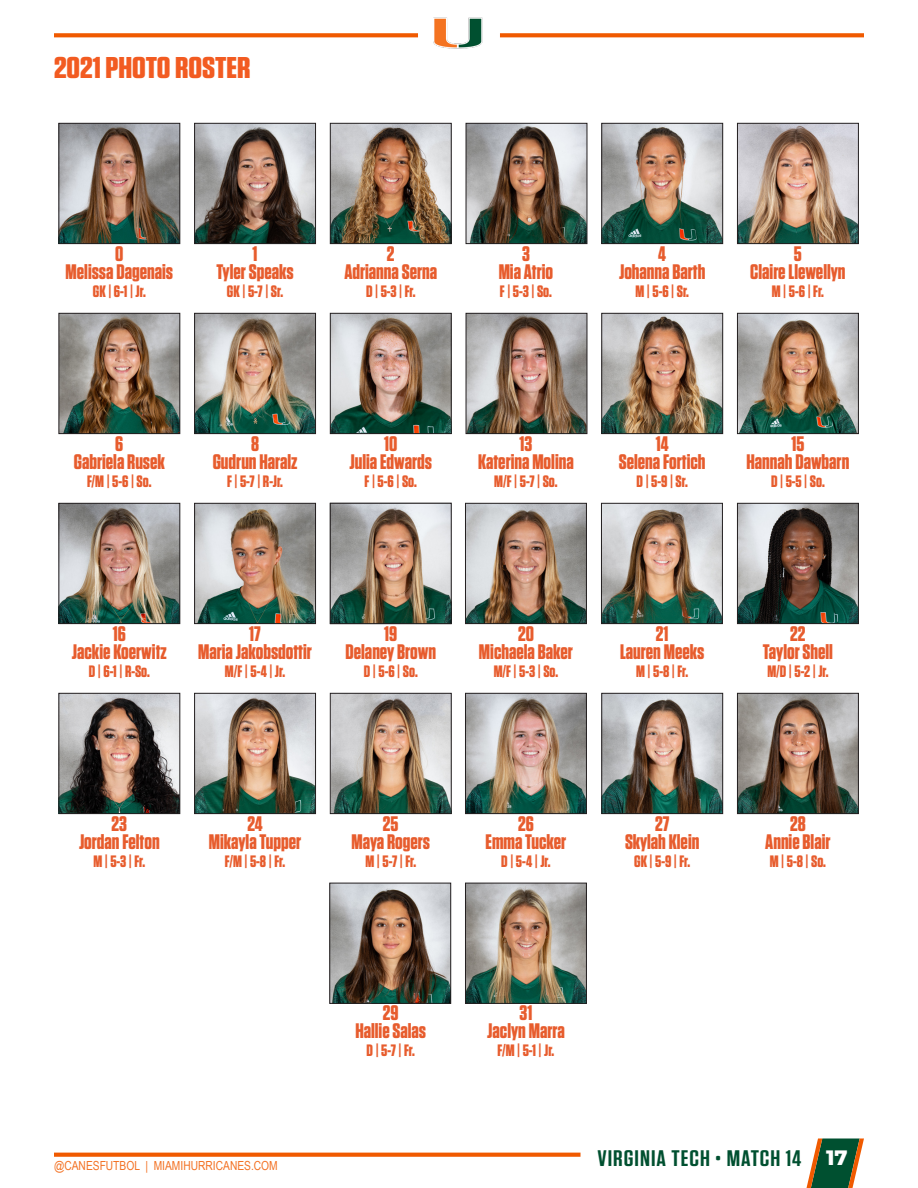
<style>
.page{position:relative;width:918px;height:1188px;background:#fff}
.page>*{position:absolute;margin:0;border:0;box-sizing:border-box;transform-origin:0 0}
.t1{font:700 30px "Tungsten";color:#f25b21;scale:1.15 1}
.t2{font:600 22.5px "Tungsten";letter-spacing:.04em;color:#005030;scale:1.15 1}
.t3{font:700 21px "Tungsten";color:#e75c2d}
.t4{font:700 16.5px "Tungsten";color:#e75c2d}
.t5{font:12.45px "Arial Narrow";color:#f37123}
.s1{font-family:"Montserrat";font-weight:800;font-size:20.85px;color:#fff}
</style>
<div class="page">
<svg style="left:54px;top:1153px;width:527px;height:4px;background:#f0630e"></svg>
<svg style="left:806px;top:1138px;width:58px;height:50px"></svg>
<svg style="left:54px;top:33px;width:364px;height:4px"></svg>
<svg style="left:500px;top:33px;width:364px;height:4px"></svg>
<img style="left:433px;top:17px;width:50px;height:31px">
<img style="left:61px;top:125px;width:117px;height:117px">
<div style="left:59px;top:123px;width:121px;height:121px;border:1px solid #231f20"></div>
<img style="left:61px;top:315px;width:117px;height:117px">
<div style="left:59px;top:313px;width:121px;height:121px;border:1px solid #231f20"></div>
<img style="left:61px;top:505px;width:117px;height:117px">
<div style="left:59px;top:503px;width:121px;height:121px;border:1px solid #231f20"></div>
<img style="left:739px;top:505px;width:118px;height:117px">
<div style="left:737px;top:503px;width:122px;height:121px;border:1px solid #231f20"></div>
<img style="left:739px;top:695px;width:118px;height:117px">
<div style="left:737px;top:693px;width:122px;height:121px;border:1px solid #231f20"></div>
<img style="left:196px;top:125px;width:118px;height:117px">
<div style="left:194px;top:123px;width:122px;height:121px;border:1px solid #231f20"></div>
<img style="left:196px;top:315px;width:118px;height:117px">
<div style="left:194px;top:313px;width:122px;height:121px;border:1px solid #231f20"></div>
<img style="left:196px;top:505px;width:118px;height:117px">
<div style="left:194px;top:503px;width:122px;height:121px;border:1px solid #231f20"></div>
<img style="left:61px;top:695px;width:117px;height:117px">
<div style="left:59px;top:693px;width:121px;height:121px;border:1px solid #231f20"></div>
<img style="left:332px;top:885px;width:117px;height:117px">
<div style="left:330px;top:883px;width:121px;height:121px;border:1px solid #231f20"></div>
<img style="left:332px;top:125px;width:117px;height:117px">
<div style="left:330px;top:123px;width:121px;height:121px;border:1px solid #231f20"></div>
<img style="left:332px;top:315px;width:117px;height:117px">
<div style="left:330px;top:313px;width:121px;height:121px;border:1px solid #231f20"></div>
<img style="left:332px;top:505px;width:117px;height:117px">
<img style="left:196px;top:695px;width:118px;height:117px">
<div style="left:194px;top:693px;width:122px;height:121px;border:1px solid #231f20"></div>
<img style="left:467px;top:885px;width:118px;height:117px">
<div style="left:465px;top:883px;width:122px;height:121px;border:1px solid #231f20"></div>
<img style="left:468px;top:125px;width:117px;height:117px">
<div style="left:466px;top:123px;width:121px;height:121px;border:1px solid #231f20"></div>
<img style="left:468px;top:315px;width:117px;height:117px">
<div style="left:466px;top:313px;width:121px;height:121px;border:1px solid #231f20"></div>
<div style="left:330px;top:503px;width:121px;height:121px;border:1px solid #231f20"></div>
<img style="left:332px;top:695px;width:117px;height:117px">
<div style="left:330px;top:693px;width:121px;height:121px;border:1px solid #231f20"></div>
<img style="left:604px;top:125px;width:117px;height:117px">
<div style="left:602px;top:123px;width:121px;height:121px;border:1px solid #231f20"></div>
<img style="left:604px;top:315px;width:117px;height:117px">
<div style="left:602px;top:313px;width:121px;height:121px;border:1px solid #231f20"></div>
<img style="left:467px;top:505px;width:118px;height:117px">
<div style="left:465px;top:503px;width:122px;height:121px;border:1px solid #231f20"></div>
<img style="left:467px;top:695px;width:118px;height:117px">
<div style="left:465px;top:693px;width:122px;height:121px;border:1px solid #231f20"></div>
<img style="left:739px;top:125px;width:118px;height:117px">
<div style="left:737px;top:123px;width:122px;height:121px;border:1px solid #231f20"></div>
<img style="left:739px;top:315px;width:118px;height:117px">
<div style="left:737px;top:313px;width:122px;height:121px;border:1px solid #231f20"></div>
<img style="left:603px;top:505px;width:118px;height:117px">
<div style="left:601px;top:503px;width:122px;height:121px;border:1px solid #231f20"></div>
<img style="left:604px;top:695px;width:117px;height:117px">
<div style="left:602px;top:693px;width:121px;height:121px;border:1px solid #231f20"></div>
<p class="t1" style="left:54px;top:52px;width:172px">2021 PHOTO ROSTER</p>
<p class="t3" style="left:115px;top:242px;width:10px">0</p>
<p class="t3" style="left:66px;top:260px;width:109px">Melissa Dagenais</p>
<p class="t4" style="left:93px;top:282px;width:54px">GK | 6-1 | Jr.</p>
<p class="t3" style="left:253px;top:242px;width:6px">1</p>
<p class="t3" style="left:216px;top:260px;width:79px">Tyler Speaks</p>
<p class="t4" style="left:227px;top:282px;width:58px">GK | 5-7 | Sr.</p>
<p class="t3" style="left:387px;top:242px;width:9px">2</p>
<p class="t3" style="left:344px;top:260px;width:94px">Adrianna Serna</p>
<p class="t4" style="left:366px;top:282px;width:51px">D | 5-3 | Fr.</p>
<p class="t3" style="left:522px;top:242px;width:9px">3</p>
<p class="t3" style="left:499px;top:260px;width:56px">Mia Atrio</p>
<p class="t4" style="left:500px;top:282px;width:54px">F | 5-3 | So.</p>
<p class="t3" style="left:658px;top:242px;width:9px">4</p>
<p class="t3" style="left:619px;top:260px;width:88px">Johanna Barth</p>
<p class="t4" style="left:635px;top:282px;width:55px">M | 5-6 | Sr.</p>
<p class="t3" style="left:794px;top:242px;width:9px">5</p>
<p class="t3" style="left:750px;top:260px;width:97px">Claire Llewellyn</p>
<p class="t4" style="left:772px;top:282px;width:54px">M | 5-6 | Fr.</p>
<p class="t3" style="left:115px;top:432px;width:10px">6</p>
<p class="t3" style="left:74px;top:450px;width:93px">Gabriela Rusek</p>
<p class="t4" style="left:87px;top:472px;width:66px">F/M | 5-6 | So.</p>
<p class="t3" style="left:251px;top:432px;width:9px">8</p>
<p class="t3" style="left:213px;top:450px;width:86px">Gudrun Haralz</p>
<p class="t4" style="left:227px;top:472px;width:57px">F | 5-7 | R-Jr.</p>
<p class="t3" style="left:384px;top:432px;width:15px">10</p>
<p class="t3" style="left:350px;top:450px;width:84px">Julia Edwards</p>
<p class="t4" style="left:365px;top:472px;width:54px">F | 5-6 | So.</p>
<p class="t3" style="left:520px;top:432px;width:14px">13</p>
<p class="t3" style="left:478px;top:450px;width:97px">Katerina Molina</p>
<p class="t4" style="left:494px;top:472px;width:65px">M/F | 5-7 | So.</p>
<p class="t3" style="left:656px;top:432px;width:14px">14</p>
<p class="t3" style="left:619px;top:450px;width:88px">Selena Fortich</p>
<p class="t4" style="left:637px;top:472px;width:53px">D | 5-9 | Sr.</p>
<p class="t3" style="left:792px;top:432px;width:14px">15</p>
<p class="t3" style="left:747px;top:450px;width:104px">Hannah Dawbarn</p>
<p class="t4" style="left:771px;top:472px;width:55px">D | 5-5 | So.</p>
<p class="t3" style="left:113px;top:622px;width:14px">16</p>
<p class="t3" style="left:72px;top:640px;width:96px">Jackie Koerwitz</p>
<p class="t4" style="left:89px;top:662px;width:63px">D | 6-1 | R-So.</p>
<p class="t3" style="left:249px;top:622px;width:13px">17</p>
<p class="t3" style="left:198px;top:640px;width:115px">Maria Jakobsdottir</p>
<p class="t4" style="left:225px;top:662px;width:62px">M/F | 5-4 | Jr.</p>
<p class="t3" style="left:384px;top:622px;width:14px">19</p>
<p class="t3" style="left:346px;top:640px;width:92px">Delaney Brown</p>
<p class="t4" style="left:364px;top:662px;width:55px">D | 5-6 | So.</p>
<p class="t3" style="left:518px;top:622px;width:17px">20</p>
<p class="t3" style="left:479px;top:640px;width:95px">Michaela Baker</p>
<p class="t4" style="left:494px;top:662px;width:66px">M/F | 5-3 | So.</p>
<p class="t3" style="left:656px;top:622px;width:14px">21</p>
<p class="t3" style="left:620px;top:640px;width:86px">Lauren Meeks</p>
<p class="t4" style="left:636px;top:662px;width:54px">M | 5-8 | Fr.</p>
<p class="t3" style="left:790px;top:622px;width:17px">22</p>
<p class="t3" style="left:763px;top:640px;width:72px">Taylor Shell</p>
<p class="t4" style="left:767px;top:662px;width:63px">M/D | 5-2 | Jr.</p>
<p class="t3" style="left:112px;top:812px;width:17px">23</p>
<p class="t3" style="left:79px;top:830px;width:82px">Jordan Felton</p>
<p class="t4" style="left:93px;top:852px;width:53px">M | 5-3 | Fr.</p>
<p class="t3" style="left:247px;top:812px;width:17px">24</p>
<p class="t3" style="left:209px;top:830px;width:94px">Mikayla Tupper</p>
<p class="t4" style="left:225px;top:852px;width:62px">F/M | 5-8 | Fr.</p>
<p class="t3" style="left:383px;top:812px;width:17px">25</p>
<p class="t3" style="left:351px;top:830px;width:80px">Maya Rogers</p>
<p class="t4" style="left:365px;top:852px;width:52px">M | 5-7 | Fr.</p>
<p class="t5" style="left:54px;top:1156px;width:225px">@CANESFUTBOL | MIAMIHURRICANES.COM</p>
<p class="t3" style="left:383px;top:1002px;width:17px">29</p>
<p class="t3" style="left:355px;top:1020px;width:72px">Hallie Salas</p>
<p class="t4" style="left:367px;top:1042px;width:50px">D | 5-7 | Fr.</p>
<p class="t3" style="left:518px;top:812px;width:17px">26</p>
<p class="t3" style="left:486px;top:830px;width:82px">Emma Tucker</p>
<p class="t4" style="left:501px;top:852px;width:51px">D | 5-4 | Jr.</p>
<p class="t3" style="left:655px;top:812px;width:16px">27</p>
<p class="t3" style="left:625px;top:830px;width:76px">Skylah Klein</p>
<p class="t4" style="left:634px;top:852px;width:58px">GK | 5-9 | Fr.</p>
<p class="t3" style="left:790px;top:812px;width:17px">28</p>
<p class="t3" style="left:765px;top:830px;width:67px">Annie Blair</p>
<p class="t4" style="left:770px;top:852px;width:58px">M | 5-8 | So.</p>
<p class="t3" style="left:520px;top:1002px;width:14px">31</p>
<p class="t3" style="left:487px;top:1020px;width:79px">Jaclyn Marra</p>
<p class="t4" style="left:498px;top:1042px;width:58px">F/M | 5-1 | Jr.</p>
<p class="t2" style="left:597px;top:1147px;width:219px">VIRGINIA TECH • MATCH 14 <span class="s1">17</span></p>
</div>
